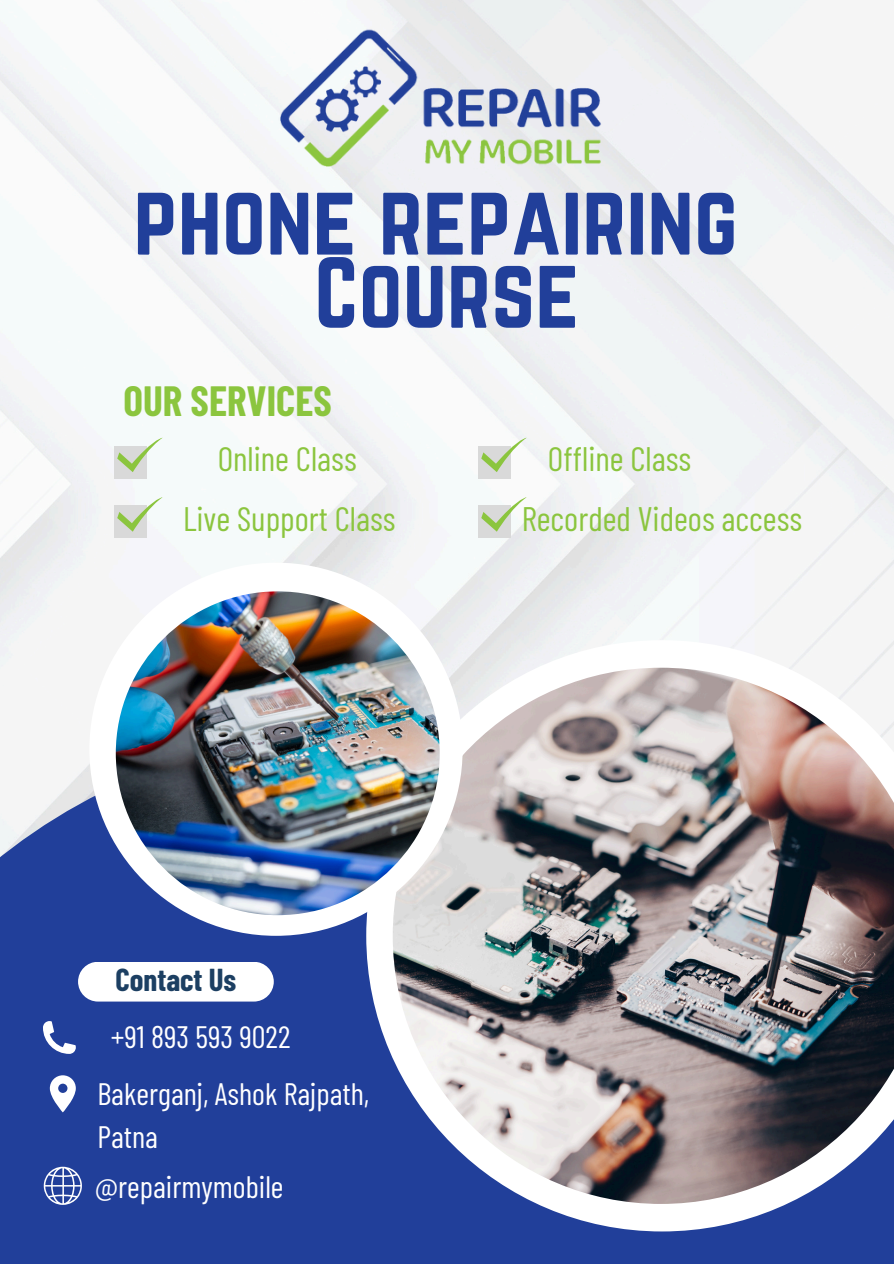
<style>
.page{position:relative;width:894px;height:1264px;background:#fff}
.page>*{position:absolute;margin:0;border:0;box-sizing:border-box;transform-origin:0 0}
.t1{font:88.35px/73.2px "Norwester";color:#213f9a;text-align:center}
.t2{font:700 41.25px "Barlow Condensed";color:#8bc53e}
.t3{font:33.9px "Barlow Condensed";color:#8bc53e}
.t4{font:30.9px "Barlow Condensed";color:#fff}
.t5{font:700 30.9px "Barlow Condensed";color:#1c3f62}
</style>
<div class="page">
<div style="left:0;top:729px;width:893px;height:534px;background:#213f9a"></div>
<svg style="left:366px;top:640px;width:527px;height:591px"></svg>
<img style="left:392px;top:667px;width:501px;height:536px">
<div style="left:89px;top:562px;width:373px;height:373px;background:#fff;border-radius:50%"></div>
<img style="left:116px;top:591px;width:323px;height:324px;border-radius:50%">
<div style="left:114px;top:446px;width:33px;height:32px;background:#d9d9d9"></div>
<svg style="left:117px;top:438px;width:45px;height:34px"></svg>
<div style="left:478px;top:446px;width:33px;height:32px;background:#d9d9d9"></div>
<svg style="left:481px;top:438px;width:45px;height:34px"></svg>
<div style="left:114px;top:505px;width:33px;height:33px;background:#d9d9d9"></div>
<svg style="left:117px;top:497px;width:45px;height:34px"></svg>
<div style="left:478px;top:505px;width:33px;height:33px;background:#d9d9d9"></div>
<svg style="left:481px;top:497px;width:45px;height:34px"></svg>
<div style="left:78px;top:961px;width:196px;height:40px;background:#fff;border-radius:20px"></div>
<svg style="left:50px;top:1075px;width:26px;height:37px"></svg>
<svg style="left:43px;top:1021px;width:33px;height:32px"></svg>
<svg style="left:44px;top:1166px;width:38px;height:38px"></svg>
<img style="left:241px;top:5px;width:410px;height:232px">
<p class="t1" style="left:133px;top:183px;width:606px">PHONE REPAIRING<br>COURSE</p>
<p class="t2" style="left:124px;top:375px;width:209px">OUR SERVICES</p>
<p class="t3" style="left:218px;top:437px;width:140px">Online Class</p>
<p class="t3" style="left:183px;top:497px;width:214px">Live Support Class</p>
<p class="t3" style="left:547px;top:437px;width:145px">Offline Class</p>
<h3 class="t3" style="left:521px;top:497px;width:282px">Recorded Videos access</h3>
<p class="t5" style="left:115px;top:960px;width:122px">Contact Us</p>
<p class="t4" style="left:111px;top:1016px;width:181px">+91 893 593 9022</p>
<p class="t4" style="left:97px;top:1073px;width:273px">Bakerganj, Ashok Rajpath,</p>
<p class="t4" style="left:97px;top:1117px;width:62px">Patna</p>
<p class="t4" style="left:95px;top:1167px;width:190px">@repairmymobile</p>
</div>
